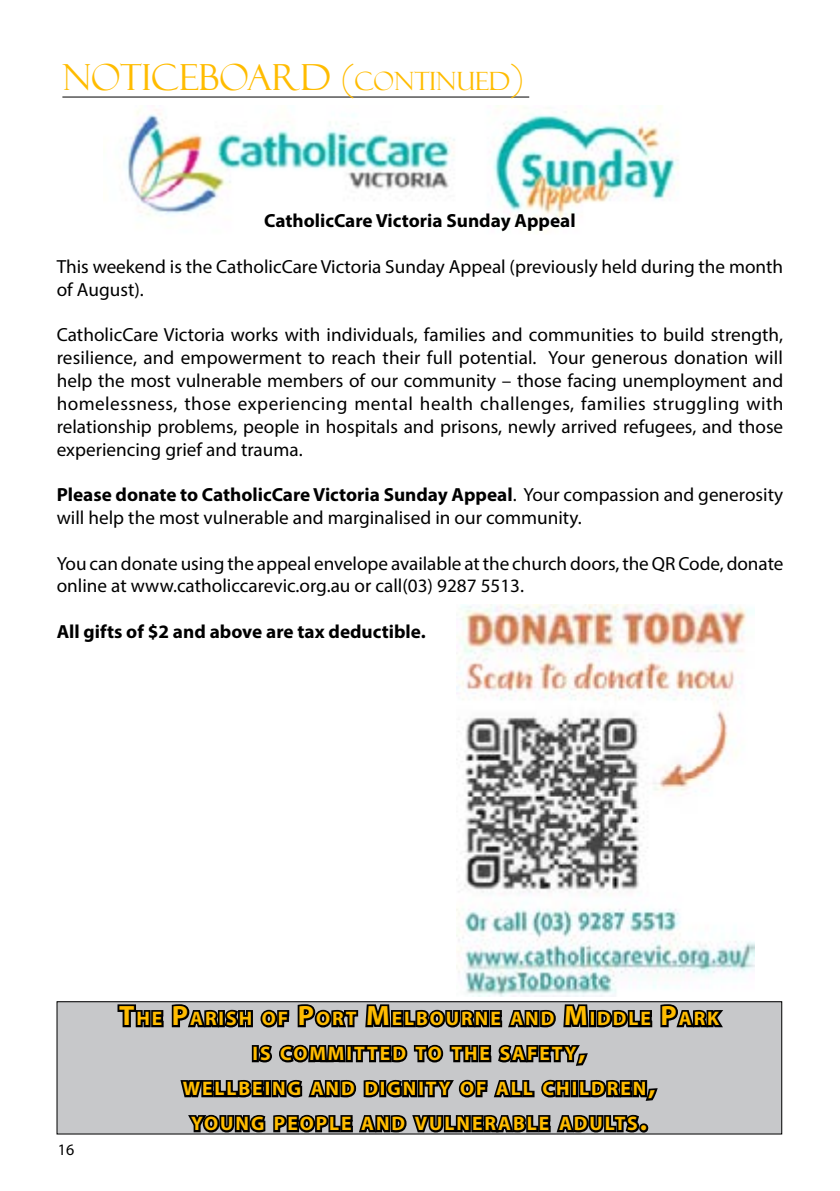
<style>
.page{position:relative;width:840px;height:1191px;background:#fff}
.page>*{position:absolute;margin:0;border:0;box-sizing:border-box;transform-origin:0 0}
.t1{font:36px "Felix Titling";color:#ffbc00}
.t2{font:700 19.6px/35px "Myriad Pro";letter-spacing:.1em;color:#ffbc00}
.t3{font:19px/22.8px "Myriad Pro";color:#000}
.t4{font:700 19px "Myriad Pro";color:#000}
.t5{font:16px "Myriad Pro";color:#000}
.s1{font-style:inherit}
.s2{font-size:25.2px}
.s3{font-weight:700}
.s4{font-size:28px}
</style>
<div class="page">
<hr style="left:62px;top:97px;width:467px;height:1px;background:#000">
<img style="left:124px;top:105px;width:555px;height:127px">
<div style="left:57px;top:1001px;width:724px;height:133px;background:#c7c8ca"></div>
<svg style="left:115px;top:996px;width:612px;height:139px"></svg>
<div style="left:639px;top:1123px;width:9px;height:9px;border:4px solid #000;border-radius:50%"></div>
<img style="left:456px;top:604px;width:297px;height:392px">
<h1 class="t1" style="left:62px;top:57px;width:462px">NOTICEBOARD <span class="s1">(</span><span class="s2">CONTINUED</span><span class="s1">)</span></h1>
<p class="t4" style="left:264px;top:209px;width:313px">CatholicCare Victoria Sunday Appeal</p>
<p class="t3" style="left:57px;top:255px;width:727px">This weekend is the CatholicCare Victoria Sunday Appeal (previously held during the month of August).</p>
<p class="t3" style="left:57px;top:323px;width:727px;text-align:justify">CatholicCare Victoria works with individuals, families and communities to build strength, resilience, and empowerment to reach their full potential. Your generous donation will help the most vulnerable members of our community – those facing unemployment and homelessness, those experiencing mental health challenges, families struggling with relationship problems, people in hospitals and prisons, newly arrived refugees, and those experiencing grief and trauma.</p>
<p class="t3" style="left:57px;top:483px;width:727px"><span class="s3">Please donate to CatholicCare Victoria Sunday Appeal</span>. Your compassion and generosity will help the most vulnerable and marginalised in our community.</p>
<p class="t3" style="left:57px;top:551px;width:727px">You can donate using the appeal envelope available at the church doors, the QR Code, donate online at www.catholiccarevic.org.au or call(03) 9287 5513.</p>
<p class="t4" style="left:57px;top:619px;width:370px">All gifts of $2 and above are tax deductible.</p>
<p class="t5" style="left:58px;top:1139px;width:18px">16</p>
<p class="t2" style="left:119px;top:1000px;width:601px"><span class="s4">T</span>HE <span class="s4">P</span>ARISH OF <span class="s4">P</span>ORT <span class="s4">M</span>ELBOURNE AND <span class="s4">M</span>IDDLE <span class="s4">P</span>ARK</p>
<p class="t2" style="left:252px;top:1035px;width:334px">IS COMMITTED TO THE SAFETY<span class="s4">,</span></p>
<p class="t2" style="left:182px;top:1070px;width:327px">WELLBEING AND DIGNITY OF ALL</p>
<p class="t2" style="left:191px;top:1070px;width:465px;text-indent:351px">CHILDREN<span class="s4">,<br></span>YOUNG PEOPLE AND VULNERABLE ADULTS<span class="s4">.</span></p>
</div>
